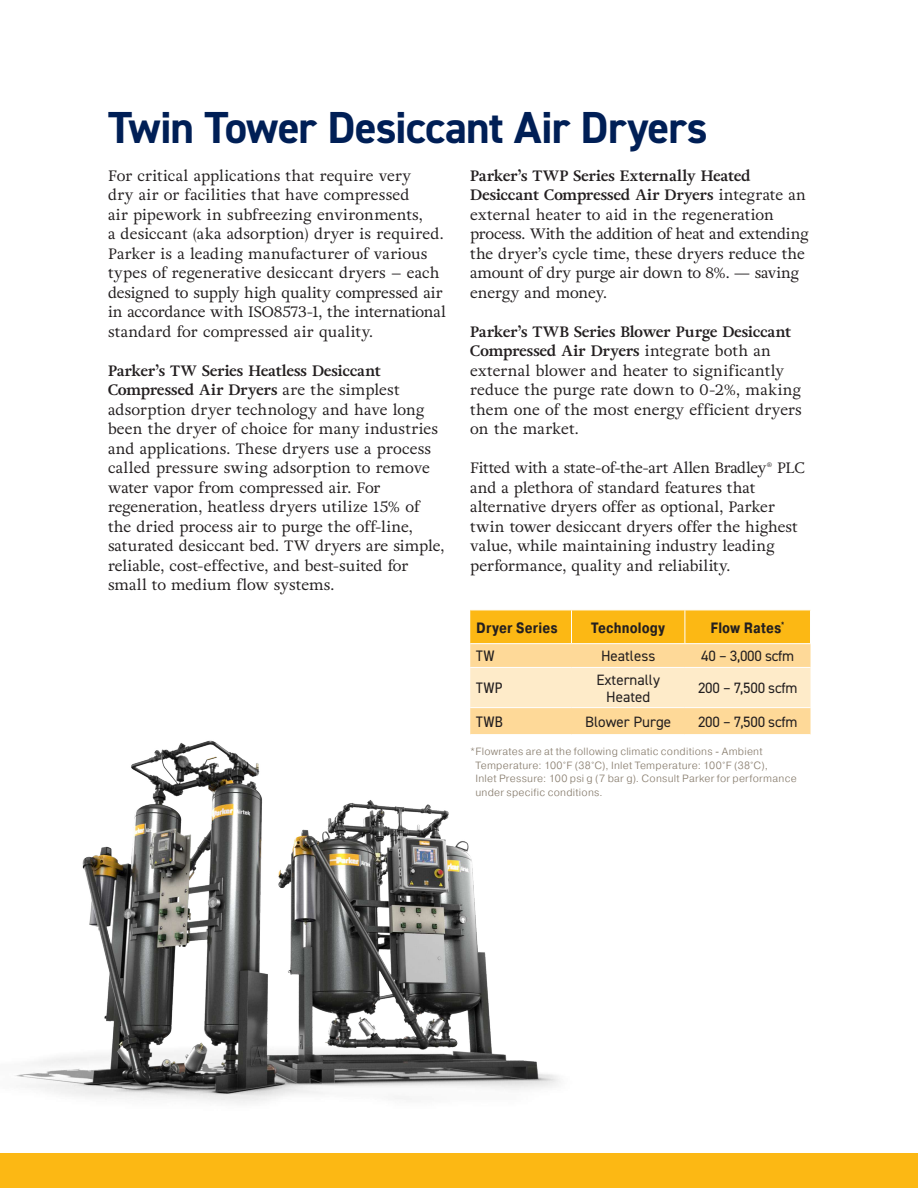
<style>
.page{position:relative;width:918px;height:1188px;background:#fff}
.page>*{position:absolute;margin:0;border:0;box-sizing:border-box;transform-origin:0 0}
.t1{font:700 45px "DIN2014";letter-spacing:-.02em;color:#001f56}
.t2{font:15px/19.5px "Adriane Text";color:#231f20}
.t3{font:15px "DIN2014";letter-spacing:-.02em;color:#231f20}
.t4{font:15px/16.5px "DIN2014";color:#231f20;text-align:center}
.t5{font:700 15px "Pragmatica Cond";letter-spacing:.01em;color:#231f20}
.t6{font:15px "Pragmatica Cond";letter-spacing:.045em;color:#231f20}
.t7{font:300 10.5px/13.5px "Pragmatica";letter-spacing:.02em;color:#887d6e}
.s1{font-weight:700}
</style>
<div class="page">
<div style="left:0;top:1153px;width:918px;height:35px;background:#fcb814"></div>
<svg style="left:470px;top:611px;width:341px;height:123px;background:#fdd684"></svg>
<hr style="left:470px;top:667px;width:102px;height:1px;background:#fff">
<hr style="left:572px;top:667px;width:113px;height:1px;background:#fff">
<hr style="left:685px;top:667px;width:126px;height:1px;background:#fff">
<hr style="left:470px;top:643px;width:102px;height:1px;background:#fff">
<hr style="left:572px;top:643px;width:113px;height:1px;background:#fff">
<hr style="left:685px;top:643px;width:126px;height:1px;background:#fff">
<hr style="left:470px;top:707px;width:102px;height:1px;background:#fff">
<hr style="left:572px;top:707px;width:113px;height:1px;background:#fff">
<hr style="left:685px;top:707px;width:126px;height:1px;background:#fff">
<hr style="left:571px;top:610px;width:1px;height:33px;background:#fff">
<hr style="left:685px;top:610px;width:1px;height:33px;background:#fff">
<hr style="left:810px;top:610px;width:1px;height:33px;background:#fff">
<img style="left:15px;top:717px;width:559px;height:386px">
<h1 class="t1" style="left:108px;top:107px;width:601px">Twin Tower Desiccant Air Dryers</h1>
<p class="t2" style="left:108px;top:167px;width:340px">For critical applications that require very<br>dry air or facilities that have compressed<br>air pipework in subfreezing environments,<br>a desiccant (aka adsorption) dryer is required.<br>Parker is a leading manufacturer of various types of regenerative desiccant dryers – each designed to supply high quality compressed air in accordance with ISO8573-1, the international standard for compressed air quality.</p>
<p class="t2" style="left:108px;top:362px;width:338px"><span class="s1">Parker’s TW Series Heatless Desiccant Compressed Air Dryers</span> are the simplest adsorption dryer technology and have long been the dryer of choice for many industries and applications. These dryers use a process called pressure swing adsorption to remove water vapor from compressed air. For regeneration, heatless dryers utilize 15% of the dried process air to purge the off-line, saturated desiccant bed. TW dryers are simple, reliable, cost-effective, and best-suited for small to medium flow systems.</p>
<p class="t2" style="left:470px;top:167px;width:340px"><span class="s1">Parker’s TWP Series Externally Heated Desiccant Compressed Air Dryers</span> integrate an external heater to aid in the regeneration process. With the addition of heat and extending the dryer’s cycle time, these dryers reduce the amount of dry purge air down to 8%. — saving energy and money.</p>
<p class="t2" style="left:470px;top:323px;width:333px"><span class="s1">Parker’s TWB Series Blower Purge Desiccant Compressed Air Dryers</span> integrate both an external blower and heater to significantly reduce the purge rate down to 0-2%, making them one of the most energy efficient dryers on the market.</p>
<p class="t2" style="left:470px;top:460px;width:336px">Fitted with a state-of-the-art Allen Bradley® PLC and a plethora of standard features that alternative dryers offer as optional, Parker twin tower desiccant dryers offer the highest value, while maintaining industry leading performance, quality and reliability.</p>
<p class="t5" style="left:476px;top:622px;width:83px">Dryer Series</p>
<p class="t5" style="left:591px;top:622px;width:75px">Technology</p>
<p class="t5" style="left:710px;top:622px;width:76px">Flow Rates<sup>*</sup></p>
<p class="t6" style="left:476px;top:651px;width:20px">TW</p>
<p class="t4" style="left:601px;top:649px;width:56px">Heatless</p>
<p class="t3" style="left:701px;top:649px;width:94px">40 – 3,000 scfm</p>
<p class="t6" style="left:476px;top:683px;width:28px">TWP</p>
<p class="t4" style="left:596px;top:672px;width:65px">Externally<br>Heated</p>
<p class="t3" style="left:698px;top:681px;width:101px">200 – 7,500 scfm</p>
<p class="t6" style="left:476px;top:716px;width:29px">TWB</p>
<p class="t4" style="left:585px;top:714px;width:87px">Blower Purge</p>
<p class="t3" style="left:698px;top:715px;width:101px">200 – 7,500 scfm</p>
<p class="t7" style="left:475px;top:746px;width:323px;text-indent:-5px">* Flowrates are at the following climatic conditions - Ambient Temperature: 100°F (38°C), Inlet Temperature: 100°F (38°C),<br>Inlet Pressure: 100 psi g (7 bar g). Consult Parker for performance under specific conditions.</p>
</div>
